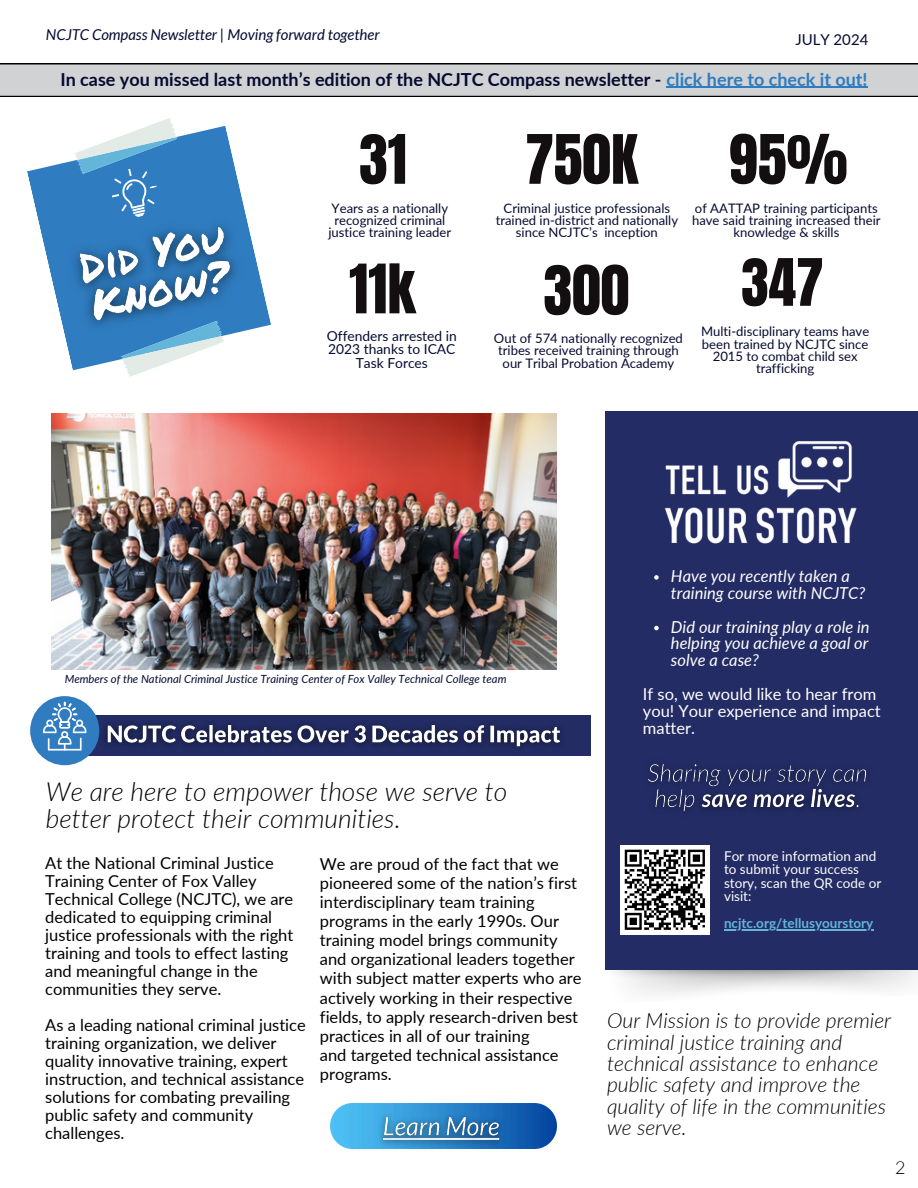
<style>
.page{position:relative;width:918px;height:1188px;background:#fff}
.page>*{position:absolute;margin:0;border:0;box-sizing:border-box;transform-origin:0 0}
.t1{font:57.9px "Anton";color:#130f10}
.t2{font:55.5px "Anton";color:#130f10}
.t3{font:italic 300 26.4px/27px "Lato";color:#000}
.t4{font:italic 300 21px/21.3px "Lato";color:#000}
.t5{font:700 18px "Lato";color:#050a30}
.t6{font:300 18px "Lato";color:#000}
.t7{font:16.5px/18px "Lato";color:#000}
.t8{font:italic 16.5px/16.8px "Lato";color:#fff}
.t9{font:16.5px/16.8px "Lato";color:#fff}
.t10{font:italic 15px "Lato";color:#050a30}
.t11{font:15px "Lato";color:#050a30}
.t12{font:13.8px "Lato";color:#050a30}
.t13{font:13.5px/13.5px "Lato";color:#fff}
.t14{font:700 13.5px "Lato";color:#63b5da}
.t15{font:13.05px/12.5px "Lato";color:#050a30;text-align:center}
.t16{font:italic 11.25px "Lato";color:#050a30}
.s1{color:#2f7cc0}
</style>
<div class="page">
<img style="left:51px;top:413px;width:505px;height:257px">
<div style="left:605px;top:412px;width:313px;height:558px;background:#232c64"></div>
<img style="left:664px;top:441px;width:193px;height:103px">
<div style="left:620px;top:845px;width:90px;height:90px;background:#fff"></div>
<svg style="left:624px;top:849px;width:81px;height:81px"></svg>
<div style="left:45px;top:716px;width:546px;height:40px;background:#232c64"></div>
<svg style="left:27px;top:126px;width:244px;height:244px"></svg>
<svg style="left:118px;top:347px;width:109px;height:30px"></svg>
<svg style="left:0;top:63px;width:918px;height:34px;background:#bec0c1"></svg>
<div style="left:30px;top:696px;width:69px;height:69px;background:#2f7cc0;border-radius:50%"></div>
<svg style="left:43px;top:702px;width:43px;height:48px"></svg>
<svg style="left:71px;top:118px;width:110px;height:81px"></svg>
<img style="left:330px;top:1104px;width:226px;height:45px">
<img style="left:55px;top:199px;width:205px;height:148px">
<img style="left:97px;top:715px;width:474px;height:33px">
<svg style="left:654px;top:575px;width:5px;height:5px"></svg>
<svg style="left:654px;top:626px;width:5px;height:4px"></svg>
<img style="left:648px;top:764px;width:218px;height:48px">
<hr style="left:724px;top:929px;width:149px;height:1px;background:#63b5da">
<hr style="left:667px;top:87px;width:201px;height:1px;background:#2f7cc0">
<img style="left:372px;top:1106px;width:140px;height:43px">
<p class="t10" style="left:46px;top:26px;width:335px">NCJTC Compass Newsletter | Moving forward together</p>
<p class="t11" style="left:795px;top:30px;width:75px">JULY 2024</p>
<p class="t5" style="left:60px;top:68px;width:809px">In case you missed last month’s edition of the NCJTC Compass newsletter - <span class="s1">click here to check it out!</span></p>
<h2 class="t1" style="left:525px;top:118px;width:115px">750K</h2>
<p class="t15" style="left:496px;top:201px;width:184px">Criminal justice professionals trained in-district and nationally since NCJTC’s inception</p>
<h2 class="t1" style="left:729px;top:118px;width:120px">95%</h2>
<p class="t15" style="left:692px;top:214px;width:190px">have said training increased their knowledge &amp; skills</p>
<p class="t2" style="left:741px;top:243px;width:84px">347</p>
<p class="t15" style="left:701px;top:325px;width:170px">Multi-disciplinary teams have been trained by NCJTC since<br>2015 to combat child sex trafficking</p>
<p class="t1" style="left:359px;top:118px;width:49px">31</p>
<p class="t15" style="left:328px;top:201px;width:124px">Years as a nationally recognized criminal justice training leader</p>
<p class="t15" style="left:695px;top:201px;width:184px">of AATTAP training participants</p>
<h2 class="t1" style="left:349px;top:247px;width:68px">11k</h2>
<p class="t12" style="left:327px;top:327px;width:131px">Offenders arrested in</p>
<p class="t12" style="left:328px;top:341px;width:129px">2023 thanks to ICAC</p>
<p class="t12" style="left:356px;top:354px;width:74px">Task Forces</p>
<p class="t1" style="left:544px;top:249px;width:87px">300</p>
<p class="t15" style="left:494px;top:332px;width:191px">Out of 574 nationally recognized</p>
<p class="t15" style="left:498px;top:344px;width:182px">tribes received training through</p>
<h1 class="t15" style="left:503px;top:356px;width:173px">our Tribal Probation Academy</h1>
<p class="t16" style="left:65px;top:672px;width:443px">Members of the National Criminal Justice Training Center of Fox Valley Technical College team</p>
<p class="t3" style="left:46px;top:777px;width:463px">We are here to empower those we serve to better protect their communities.</p>
<h3 class="t7" style="left:45px;top:854px;width:250px">At the National Criminal Justice<br>Training Center of Fox Valley<br>Technical College (NCJTC), we are dedicated to equipping criminal justice professionals with the right training and tools to effect lasting and meaningful change in the communities they serve.</h3>
<p class="t7" style="left:45px;top:1016px;width:262px">As a leading national criminal justice training organization, we deliver quality innovative training, expert instruction, and technical assistance solutions for combating prevailing public safety and community challenges.</p>
<p class="t7" style="left:320px;top:854px;width:259px;line-height:19.2px">We are proud of the fact that we pioneered some of the nation’s first interdisciplinary team training programs in the early 1990s. Our training model brings community</p>
<p class="t7" style="left:320px;top:949px;width:263px;line-height:19.2px">and organizational leaders together with subject matter experts who are actively working in their respective fields, to apply research-driven best practices in all of our training</p>
<p class="t7" style="left:320px;top:1045px;width:240px;line-height:19.2px">and targeted technical assistance programs.</p>
<p class="t8" style="left:671px;top:567px;width:196px">Have you recently taken a training course with NCJTC?</p>
<p class="t8" style="left:671px;top:618px;width:200px;text-align:justify">Did our training play a role in helping you achieve a goal or solve a case?</p>
<h5 class="t9" style="left:643px;top:685px;width:239px">If so, we would like to hear from you! Your experience and impact matter.</h5>
<p class="t13" style="left:724px;top:849px;width:159px">For more information and to submit your success story, scan the QR code or</p>
<p class="t13" style="left:724px;top:889px;width:29px">visit:</p>
<p class="t14" style="left:724px;top:915px;width:151px">ncjtc.org/tellusyourstory</p>
<p class="t4" style="left:607px;top:1010px;width:286px">Our Mission is to provide premier criminal justice training and technical assistance to enhance public safety and improve the quality of life in the communities we serve.</p>
<p class="t6" style="left:895px;top:1157px;width:12px">2</p>
</div>
